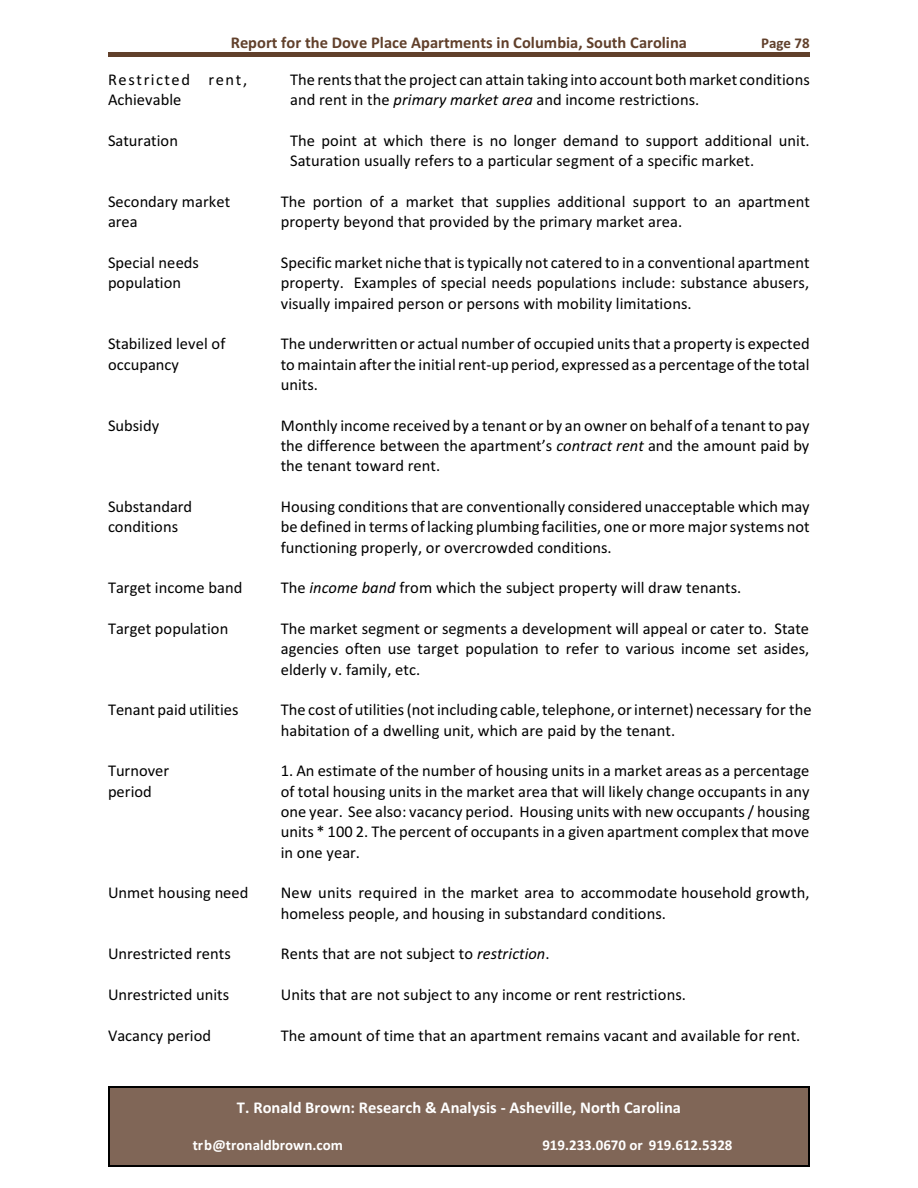
<style>
.page{position:relative;width:918px;height:1188px;background:#fff}
.page>*{position:absolute;margin:0;border:0;box-sizing:border-box;transform-origin:0 0}
.t1{font:16.5px/20.4px "Calibri";color:#000}
.t2{font:700 16.5px "Calibri";letter-spacing:.005em;color:#fff}
.t3{font:700 16.5px "Calibri";color:#61402b}
.t4{font:16.5px/20.4px "Calibri";letter-spacing:.09em;color:#000}
.t5{font:700 15px "Calibri";color:#fff}
.t6{font:700 15px "Calibri";color:#61402b}
.s1{font-style:italic}
</style>
<div class="page">
<div style="left:108px;top:1087px;width:702px;height:79px;background:#806657"></div>
<hr style="left:108px;top:1087px;width:1px;height:79px;background:#000">
<hr style="left:809px;top:1087px;width:1px;height:79px;background:#000">
<hr style="left:108px;top:1087px;width:702px;height:1px;background:#000">
<hr style="left:108px;top:1165px;width:702px;height:1px;background:#000">
<hr style="left:108px;top:53px;width:702px;height:4px;background:#61402b">
<p class="t3" style="left:231px;top:36px;width:458px">Report for the Dove Place Apartments in Columbia, South Carolina</p>
<p class="t6" style="left:761px;top:37px;width:50px">Page 78</p>
<p class="t4" style="left:108px;top:70px;width:141px">Restricted rent,<br>Achievable</p>
<p class="t1" style="left:290px;top:70px;width:521px">The rents that the project can attain taking into account both market conditions and rent in the <span class="s1">primary market area</span> and income restrictions.</p>
<p class="t1" style="left:108px;top:131px;width:72px">Saturation</p>
<p class="t1" style="left:290px;top:131px;width:521px">The point at which there is no longer demand to support additional unit.<br>Saturation usually refers to a particular segment of a specific market.</p>
<p class="t1" style="left:108px;top:192px;width:124px">Secondary market area</p>
<p class="t1" style="left:281px;top:192px;width:531px">The portion of a market that supplies additional support to an apartment property beyond that provided by the primary market area.</p>
<p class="t1" style="left:108px;top:254px;width:93px">Special needs population</p>
<p class="t1" style="left:281px;top:254px;width:530px;text-align:justify">Specific market niche that is typically not catered to in a conventional apartment property. Examples of special needs populations include: substance abusers, visually impaired person or persons with mobility limitations.</p>
<p class="t1" style="left:108px;top:335px;width:119px">Stabilized level of occupancy</p>
<p class="t1" style="left:281px;top:335px;width:530px;text-align:justify">The underwritten or actual number of occupied units that a property is expected tomaintain after the initial rent-up period, expressed as a percentage of the total units.</p>
<p class="t1" style="left:108px;top:416px;width:53px">Subsidy</p>
<p class="t1" style="left:281px;top:416px;width:530px;text-align:justify">Monthly income received by a tenant or by an owner on behalf of a tenant to pay the difference between the apartment’s <span class="s1">contract rent</span> and the amount paid by the tenant toward rent.</p>
<p class="t1" style="left:108px;top:498px;width:86px">Substandard conditions</p>
<p class="t1" style="left:281px;top:498px;width:530px;text-align:justify">Housing conditions that are conventionally considered unacceptable which may be defined in terms of lacking plumbing facilities, one or more major systems not functioning properly, or overcrowded conditions.</p>
<p class="t1" style="left:108px;top:579px;width:136px">Target income band</p>
<p class="t1" style="left:281px;top:579px;width:462px">The <span class="s1">income band</span> from which the subject property will draw tenants.</p>
<p class="t1" style="left:108px;top:620px;width:122px">Target population</p>
<p class="t1" style="left:281px;top:620px;width:530px;text-align:justify">The market segment or segments a development will appeal or cater to. State agencies often use target population to refer to various income set asides, elderly v. family, etc.</p>
<p class="t1" style="left:108px;top:701px;width:132px">Tenant paid utilities</p>
<p class="t1" style="left:281px;top:701px;width:532px">The cost of utilities (not including cable, telephone, or internet) necessary for the habitation of a dwelling unit, which are paid by the tenant.</p>
<p class="t1" style="left:108px;top:762px;width:63px">Turnover period</p>
<p class="t1" style="left:281px;top:762px;width:531px;text-align:justify">1. An estimate of the number of housing units in a market areas as a percentage of total housing units in the market area that will likely change occupants in any one year. See also: vacancy period. Housing units with new occupants / housing units * 100 2. The percent of occupants in a given apartment complex that move in one year.</p>
<p class="t1" style="left:108px;top:884px;width:142px">Unmet housing need</p>
<p class="t1" style="left:281px;top:884px;width:530px">New units required in the market area to accommodate household growth, homeless people, and housing in substandard conditions.</p>
<p class="t1" style="left:108px;top:945px;width:124px">Unrestricted rents</p>
<p class="t1" style="left:281px;top:945px;width:270px">Rents that are not subject to <span class="s1">restriction</span>.</p>
<p class="t1" style="left:108px;top:986px;width:123px">Unrestricted units</p>
<p class="t1" style="left:281px;top:986px;width:407px">Units that are not subject to any income or rent restrictions.</p>
<p class="t1" style="left:108px;top:1026px;width:105px">Vacancy period</p>
<p class="t1" style="left:281px;top:1026px;width:521px">The amount of time that an apartment remains vacant and available for rent.</p>
<p class="t2" style="left:237px;top:1101px;width:446px">T. Ronald Brown: Research &amp; Analysis - Asheville, North Carolina</p>
<p class="t5" style="left:193px;top:1139px;width:152px">trb@tronaldbrown.com</p>
<p class="t5" style="left:542px;top:1139px;width:192px">919.233.0670 or 919.612.5328</p>
</div>
